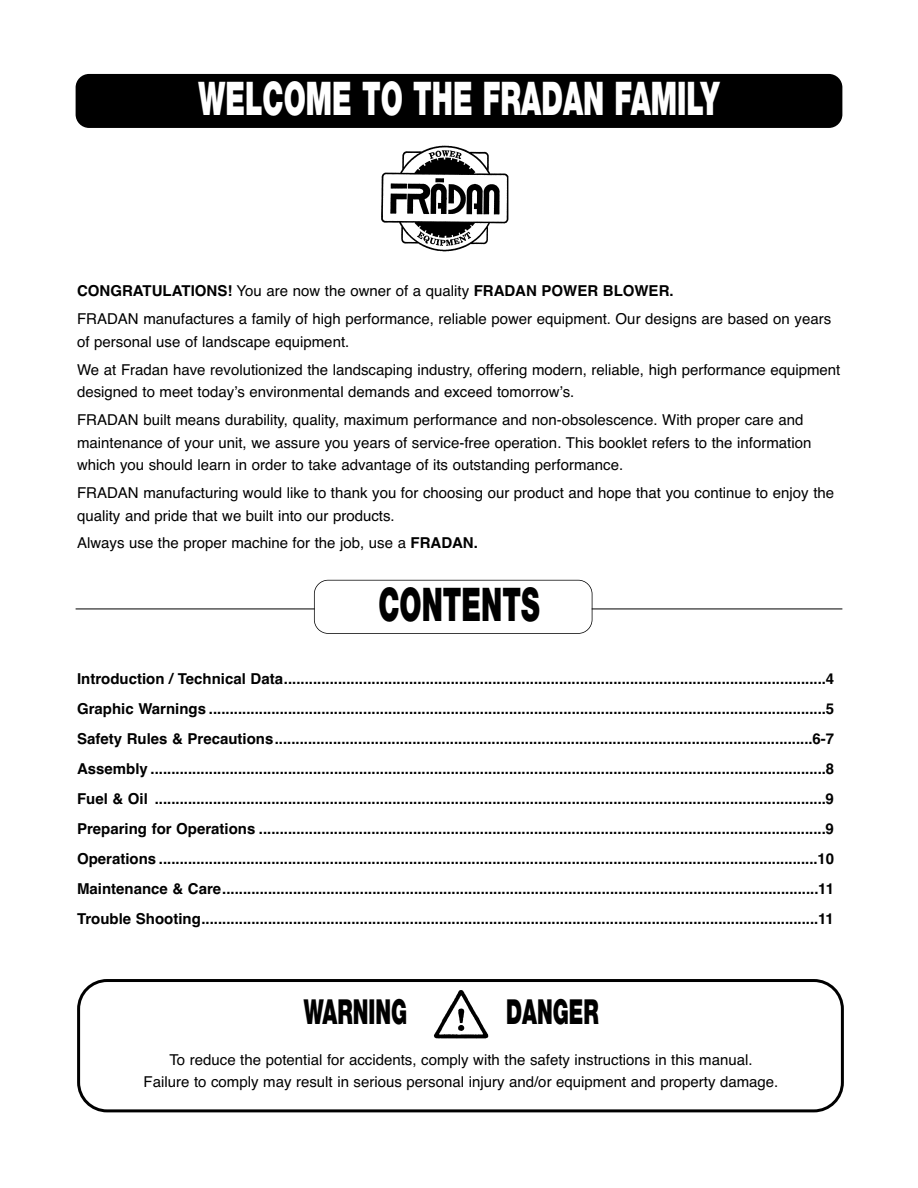
<style>
.page{position:relative;width:918px;height:1188px;background:#fff}
.page>*{position:absolute;margin:0;border:0;box-sizing:border-box;transform-origin:0 0}
.t1{font:900 46.5px "Helvetica Neue";color:#fff;scale:.6 1}
.t2{font:900 46.5px "Helvetica Neue";color:#000;scale:.6 1}
.t3{font:900 34.5px "Helvetica Neue";color:#000;scale:.6 1}
.t4{font:700 15px/30px "Helvetica";color:#000;text-align:justify}
.t5{font:15px/27.9px "Helvetica";color:#000}
.s1{font-weight:700}
</style>
<div class="page">
<div style="left:76px;top:74px;width:766px;height:54px;background:#000;border-radius:14px"></div>
<img style="left:381px;top:146px;width:128px;height:105px">
<hr style="left:76px;top:609px;width:766px;height:1px;background:#000">
<div style="left:315px;top:581px;width:277px;height:52px;background:#fff;border-radius:14px"></div>
<div style="left:314px;top:580px;width:278px;height:54px;border:2px solid #000;border-radius:14px"></div>
<svg style="left:77px;top:979px;width:767px;height:133px"></svg>
<img style="left:433px;top:990px;width:57px;height:50px">
<h1 class="t1" style="left:198px;top:81px;width:870px">WELCOME TO THE FRADAN FAMILY</h1>
<p class="t5" style="left:77px;top:277px;width:756px"><span class="s1">CONGRATULATIONS!</span> You are now the owner of a quality <span class="s1">FRADAN POWER BLOWER.<br></span>FRADAN manufactures a family of high performance, reliable power equipment. Our designs are based on years</p>
<p class="t5" style="left:77px;top:328px;width:765px">of personal use of landscape equipment.<br>We at Fradan have revolutionized the landscaping industry, offering modern, reliable, high performance equipment</p>
<p class="t5" style="left:77px;top:378px;width:728px">designed to meet today’s environmental demands and exceed tomorrow’s.<br>FRADAN built means durability, quality, maximum performance and non-obsolescence. With proper care and</p>
<p class="t5" style="left:77px;top:431px;width:736px;line-height:22.5px">maintenance of your unit, we assure you years of service-free operation. This booklet refers to the information which you should learn in order to take advantage of its outstanding performance.</p>
<p class="t5" style="left:77px;top:482px;width:759px;line-height:22.5px">FRADAN manufacturing would like to thank you for choosing our product and hope that you continue to enjoy the quality and pride that we built into our products.</p>
<p class="t5" style="left:77px;top:529px;width:402px">Always use the proper machine for the job, use a <span class="s1">FRADAN.</span></p>
<h1 class="t2" style="left:378px;top:588px;width:270px">CONTENTS</h1>
<p class="t4" style="left:77px;top:664px;width:758px">Introduction / Technical Data..................................................................................................................................4<br>Graphic Warnings ....................................................................................................................................................5<br>Safety Rules &amp; Precautions.................................................................................................................................6-7<br>Assembly ..................................................................................................................................................................8<br>Fuel &amp; Oil .................................................................................................................................................................9<br>Preparing for Operations ........................................................................................................................................9<br>Operations ..............................................................................................................................................................10<br>Maintenance &amp; Care...............................................................................................................................................11<br>Trouble Shooting....................................................................................................................................................11</p>
<h2 class="t3" style="left:304px;top:1000px;width:174px">WARNING</h2>
<h2 class="t3" style="left:506px;top:1000px;width:156px">DANGER</h2>
<p class="t5" style="left:144px;top:1048px;width:636px;line-height:22.5px;text-align:center">To reduce the potential for accidents, comply with the safety instructions in this manual.<br>Failure to comply may result in serious personal injury and/or equipment and property damage.</p>
</div>
